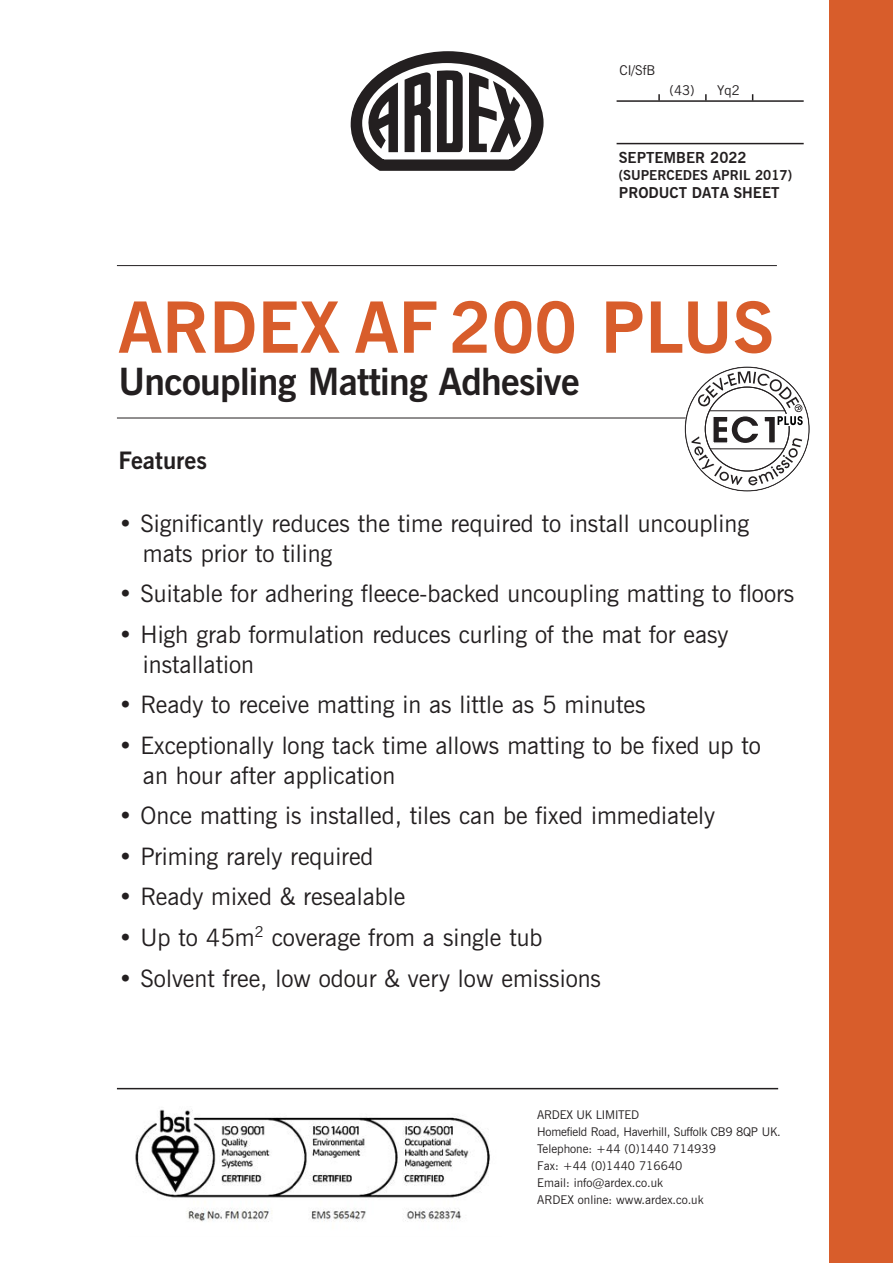
<style>
.page{position:relative;width:893px;height:1263px;background:#fff}
.page>*{position:absolute;margin:0;border:0;box-sizing:border-box;transform-origin:0 0}
.t1{font:700 70.5px "News Gothic BT";color:#d85d2b}
.t2{font:700 37.5px "News Gothic BT";letter-spacing:-.02em;color:#231f20}
.t3{font:24px/30px "News Gothic BT";color:#231f20}
.t4{font:700 24px "News Gothic BT";color:#231f20}
.t5{font:700 15px "News Gothic BT";color:#231f20}
.t6{font:700 13.5px "News Gothic BT";color:#231f20}
.t7{font:13.5px "News Gothic BT";color:#231f20}
.t8{font:12px/17.1px "News Gothic BT";color:#231f20}
.s1{font-family:"News Goth BT"}
</style>
<div class="page">
<div style="left:829px;top:0;width:64px;height:1263px;background:#d85d2b"></div>
<hr style="left:617px;top:100px;width:187px;height:2px;background:#231f20">
<hr style="left:617px;top:143px;width:187px;height:1px;background:#231f20">
<svg style="left:658px;top:94px;width:2px;height:7px"></svg>
<svg style="left:705px;top:94px;width:2px;height:7px"></svg>
<svg style="left:350px;top:51px;width:194px;height:120px"></svg>
<hr style="left:117px;top:265px;width:660px;height:1px;background:#231f20">
<hr style="left:117px;top:418px;width:660px;height:1px;background:#231f20">
<hr style="left:117px;top:1088px;width:661px;height:1px;background:#231f20">
<svg style="left:685px;top:367px;width:124px;height:124px"></svg>
<img style="left:135px;top:1109px;width:355px;height:113px">
<p class="t7" style="left:620px;top:65px;width:37px">CI/SfB</p>
<p class="t7" style="left:670px;top:85px;width:72px">(43) Yq2</p>
<p class="t5" style="left:619px;top:149px;width:129px">SEPTEMBER 2022</p>
<p class="t6" style="left:619px;top:167px;width:175px">(SUPERCEDES APRIL 2017)</p>
<p class="t5" style="left:619px;top:187px;width:162px">PRODUCT DATA SHEET</p>
<h1 class="t1" style="left:118px;top:301px;width:657px">ARDEX AF 200 PLUS</h1>
<h2 class="t2" style="left:118px;top:367px;width:463px">Uncoupling Matting Adhesive</h2>
<p class="t4" style="left:118px;top:451px;width:90px">Features</p>
<p class="t3" style="left:143px;top:511px;width:608px;text-indent:-25px">• Significantly reduces the time required to install uncoupling mats prior to tiling</p>
<p class="t3" style="left:118px;top:581px;width:677px">• Suitable for adhering fleece-backed uncoupling matting to floors</p>
<p class="t3" style="left:143px;top:621px;width:587px;text-indent:-25px">• High grab formulation reduces curling of the mat for easy installation</p>
<p class="t3" style="left:118px;top:692px;width:529px">• Ready to receive matting in as little as 5 minutes</p>
<p class="t3" style="left:143px;top:732px;width:619px;text-indent:-25px">• Exceptionally long tack time allows matting to be fixed up to an hour after application</p>
<p class="t3" style="left:118px;top:803px;width:598px">• Once matting is installed, tiles can be fixed immediately</p>
<p class="t3" style="left:118px;top:843px;width:257px">• Priming rarely required</p>
<p class="t3" style="left:118px;top:884px;width:288px">• Ready mixed &amp; resealable</p>
<p class="t3" style="left:118px;top:925px;width:426px">• Up to 45m<sup>2</sup> coverage from a single tub</p>
<p class="t3" style="left:118px;top:965px;width:484px">• Solvent free, low odour &amp; very low emissions</p>
<p class="t8" style="left:537px;top:1107px;width:245px">ARDEX UK LIMITED<br>Homefield Road, Haverhill, Suffolk CB9 8QP UK.<br>Telephone: +44 (0)1440 714939<br>Fax: +44 (0)1440 716640<br>Email: <span class="s1">info</span>@ardex.co.uk<br>ARDEX online: www.ardex.co.uk</p>
</div>
